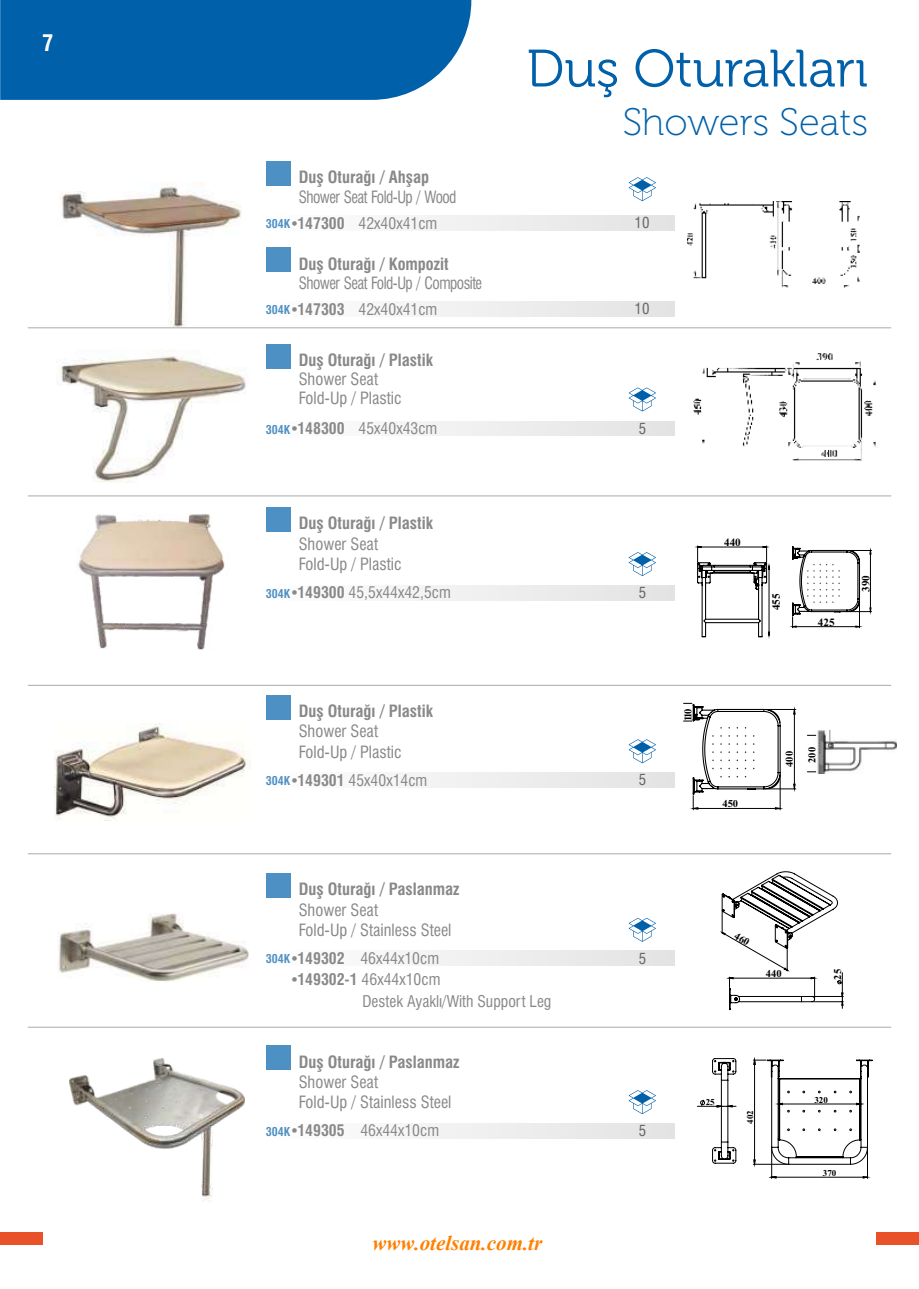
<style>
.page{position:relative;width:919px;height:1289px;background:#fff}
.page>*{position:absolute;margin:0;border:0;box-sizing:border-box;transform-origin:0 0}
.t1{font:52.5px "Museo 300";color:#0060aa}
.t2{font:38.25px "Museo 100";color:#0060aa}
.t3{font:700 condensed 22.5px "Swiss 721 BT";color:#fefefe}
.t4{font:italic 700 21px "Times New Roman";color:#ff8000}
.t5{font:condensed 16.5px/20.4px "Swiss 721 BT";color:#898989}
.t6{font:700 condensed 16.5px "Swiss 721 BT";color:#898989}
.t7{font:condensed 16.5px "Swiss 721 BT";letter-spacing:-.035em;color:#898989;scale:.92 1}
.t8{font:condensed 15.75px/21.3px "Swiss 721 BT";color:#898989}
.t9{font:condensed 15px "Swiss 721 BT";color:#676766}
.t10{font:700 condensed 12px "Swiss 721 BT";color:rgb(0 96 170/.7)}
.t11{font:700 11.1px "Times New Roman";color:#000}
.t12{font:700 10.5px/22.5px "Times New Roman";color:#000;text-align:center}
.t13{font:700 9px "Times New Roman";color:#000}
.s1{font-family:"Arial";font-weight:700;font-stretch:normal}
.s2{font-weight:700}
</style>
<div class="page">
<img style="left:69px;top:1058px;width:175px;height:143px">
<div style="left:411px;top:215px;width:264px;height:15px;background:#ececec"></div>
<div style="left:411px;top:421px;width:264px;height:15px;background:#ececec"></div>
<div style="left:411px;top:585px;width:264px;height:15px;background:#ececec"></div>
<div style="left:411px;top:772px;width:264px;height:15px;background:#ececec"></div>
<div style="left:411px;top:951px;width:264px;height:14px;background:#ececec"></div>
<div style="left:411px;top:1123px;width:264px;height:15px;background:#ececec"></div>
<img style="left:60px;top:183px;width:186px;height:146px">
<div style="left:0;top:0;width:471px;height:100px;background:#0060aa"></div>
<hr style="left:28px;top:327px;width:863px;height:1px;background:#b2b3b3">
<hr style="left:28px;top:495px;width:863px;height:1px;background:#b2b3b3">
<img style="left:687px;top:202px;width:173px;height:86px">
<div style="left:265px;top:161px;width:25px;height:25px;background:#4d90c3"></div>
<img style="left:57px;top:351px;width:189px;height:131px">
<img style="left:693px;top:353px;width:185px;height:109px">
<div style="left:265px;top:344px;width:25px;height:25px;background:#4d90c3"></div>
<img style="left:77px;top:514px;width:148px;height:136px">
<div style="left:265px;top:507px;width:25px;height:25px;background:#4d90c3"></div>
<svg style="left:696px;top:545px;width:74px;height:92px"></svg>
<svg style="left:791px;top:546px;width:80px;height:82px"></svg>
<img style="left:55px;top:723px;width:196px;height:97px">
<img style="left:57px;top:913px;width:192px;height:68px">
<hr style="left:28px;top:684px;width:863px;height:2px;background:#b2b3b3">
<hr style="left:28px;top:853px;width:863px;height:1px;background:#b2b3b3">
<div style="left:265px;top:694px;width:25px;height:25px;background:#4d90c3"></div>
<div style="left:265px;top:873px;width:25px;height:25px;background:#4d90c3"></div>
<svg style="left:628px;top:177px;width:28px;height:24px"></svg>
<svg style="left:628px;top:387px;width:28px;height:24px"></svg>
<svg style="left:628px;top:552px;width:28px;height:24px"></svg>
<svg style="left:628px;top:739px;width:28px;height:24px"></svg>
<svg style="left:628px;top:917px;width:28px;height:25px"></svg>
<img style="left:813px;top:730px;width:83px;height:43px">
<hr style="left:765px;top:788px;width:30px;height:1px;background:#000">
<hr style="left:765px;top:709px;width:30px;height:1px;background:#000">
<svg style="left:792px;top:708px;width:4px;height:81px"></svg>
<svg style="left:683px;top:703px;width:98px;height:107px"></svg>
<div style="left:876px;top:1232px;width:42px;height:12px;background:#e95229"></div>
<div style="left:0;top:1232px;width:43px;height:12px;background:#e95229"></div>
<hr style="left:28px;top:1026px;width:863px;height:1px;background:#b2b3b3">
<div style="left:265px;top:1045px;width:25px;height:25px;background:#4d90c3"></div>
<svg style="left:628px;top:1090px;width:28px;height:24px"></svg>
<hr style="left:867px;top:1148px;width:1px;height:30px;background:#000">
<hr style="left:771px;top:1148px;width:1px;height:30px;background:#000">
<svg style="left:771px;top:1175px;width:96px;height:3px"></svg>
<svg style="left:697px;top:1058px;width:39px;height:105px"></svg>
<svg style="left:753px;top:1059px;width:119px;height:105px"></svg>
<div style="left:411px;top:301px;width:264px;height:15px;background:#ececec"></div>
<div style="left:265px;top:247px;width:25px;height:25px;background:#4d90c3"></div>
<svg style="left:721px;top:871px;width:122px;height:139px"></svg>
<h3 class="t3" style="left:42px;top:34px;width:13px">7</h3>
<p class="t6" style="left:299px;top:171px;width:132px">Duş Oturağı / Ahşap</p>
<p class="t7" style="left:299px;top:190px;width:173px">Shower Seat Fold-Up / Wood</p>
<p class="t8" style="left:292px;top:214px;width:147px"><span class="s1">•</span><span class="s2">147300</span> 42x40x41cm</p>
<p class="t10" style="left:266px;top:218px;width:26px">304K</p>
<p class="t6" style="left:299px;top:257px;width:151px">Duş Oturağı / Kompozit</p>
<p class="t7" style="left:299px;top:276px;width:201px">Shower Seat Fold-Up / Composite</p>
<h1 class="t1" style="left:526px;top:47px;width:343px">Duş Oturakları</h1>
<h2 class="t2" style="left:622px;top:106px;width:247px">Showers Seats</h2>
<p class="t9" style="left:634px;top:217px;width:16px">10</p>
<p class="t8" style="left:292px;top:300px;width:147px"><span class="s1">•</span><span class="s2">147303</span> 42x40x41cm</p>
<p class="t10" style="left:266px;top:305px;width:26px">304K</p>
<p class="t9" style="left:634px;top:303px;width:16px">10</p>
<p class="t6" style="left:299px;top:354px;width:135px">Duş Oturağı / Plastik</p>
<p class="t5" style="left:299px;top:371px;width:105px;line-height:18.9px">Shower Seat<br>Fold-Up / Plastic</p>
<p class="t8" style="left:292px;top:419px;width:147px"><span class="s1">•</span><span class="s2">148300</span> 45x40x43cm</p>
<p class="t10" style="left:266px;top:424px;width:26px">304K</p>
<p class="t6" style="left:299px;top:517px;width:135px">Duş Oturağı / Plastik</p>
<p class="t5" style="left:299px;top:535px;width:105px">Shower Seat<br>Fold-Up / Plastic</p>
<p class="t8" style="left:292px;top:583px;width:161px"><span class="s1">•</span><span class="s2">149300</span> 45,5x44x42,5cm</p>
<p class="t10" style="left:266px;top:588px;width:26px">304K</p>
<p class="t6" style="left:299px;top:704px;width:135px">Duş Oturağı / Plastik</p>
<p class="t5" style="left:299px;top:722px;width:105px">Shower Seat<br>Fold-Up / Plastic</p>
<p class="t8" style="left:292px;top:770px;width:137px"><span class="s1">•</span><span class="s2">149301</span> 45x40x14cm</p>
<p class="t10" style="left:266px;top:775px;width:26px">304K</p>
<p class="t6" style="left:299px;top:882px;width:162px">Duş Oturağı / Paslanmaz</p>
<p class="t5" style="left:299px;top:901px;width:154px">Shower Seat<br>Fold-Up / Stainless Steel</p>
<p class="t8" style="left:292px;top:949px;width:149px"><span class="s1">•</span><span class="s2">149302</span> 46x44x10cm</p>
<p class="t8" style="left:362px;top:970px;width:190px;text-indent:-71px"><span class="s1">•</span><span class="s2">149302-1</span> 46x44x10cm<br>Destek Ayaklı/With Support Leg</p>
<p class="t10" style="left:266px;top:954px;width:26px">304K</p>
<p class="t6" style="left:299px;top:1054px;width:162px">Duş Oturağı / Paslanmaz</p>
<p class="t5" style="left:299px;top:1073px;width:154px">Shower Seat<br>Fold-Up / Stainless Steel</p>
<p class="t9" style="left:638px;top:422px;width:9px">5</p>
<p class="t9" style="left:638px;top:586px;width:9px">5</p>
<p class="t9" style="left:638px;top:774px;width:9px">5</p>
<p class="t9" style="left:638px;top:952px;width:9px">5</p>
<p class="t8" style="left:292px;top:1121px;width:149px"><span class="s1">•</span><span class="s2">149305</span> 46x44x10cm</p>
<p class="t10" style="left:266px;top:1126px;width:26px">304K</p>
<p class="t9" style="left:638px;top:1124px;width:9px">5</p>
<h3 class="t4" style="left:372px;top:1228px;width:171px">www.otelsan.com.tr</h3>
<p class="t11" style="left:724px;top:538px;width:18px">440</p>
<p class="t11" style="left:772px;top:610px;width:18px;rotate:-90deg">455</p>
<p class="t11" style="left:817px;top:618px;width:18px">425</p>
<p class="t11" style="left:861px;top:592px;width:18px;rotate:-90deg">390</p>
<p class="t12" style="left:677px;top:721px;width:14px;rotate:-90deg">110</p>
<p class="t12" style="left:722px;top:793px;width:17px">450</p>
<p class="t12" style="left:779px;top:767px;width:21px;rotate:-90deg">400<br>200</p>
<p class="t12" style="left:765px;top:963px;width:17px">440</p>
<p class="t12" style="left:827px;top:979px;width:12px;rotate:-90deg">25</p>
<p class="t13" style="left:705px;top:1098px;width:10px">25</p>
<p class="t13" style="left:747px;top:1123px;width:15px;rotate:-90deg">402</p>
<p class="t13" style="left:814px;top:1096px;width:15px">320</p>
<p class="t13" style="left:822px;top:1169px;width:15px">370</p>
</div>
